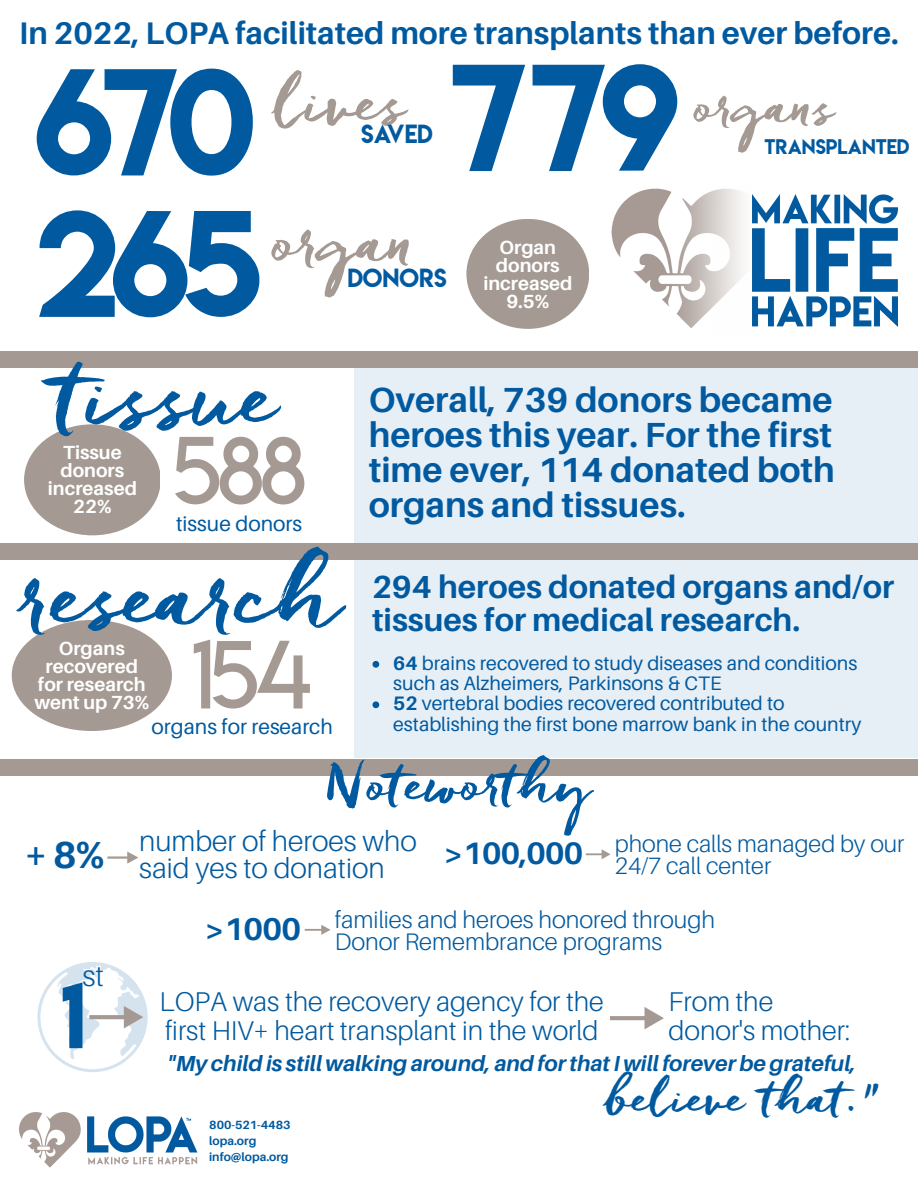
<style>
.page{position:relative;width:918px;height:1188px;background:#fff}
.page>*{position:absolute;margin:0;border:0;box-sizing:border-box;transform-origin:0 0}
.t1{font:134.55px "Lemon Milk";letter-spacing:-.065em;color:#015aa0}
.t2{font:98.55px "Freeland";color:#015aa0}
.t3{font:92.85px "Lemon Milklight";letter-spacing:-.045em;color:#a49a93}
.t4{font:83.25px "Lemon Milk";color:#015aa0}
.t5{font:67.05px "Freeland";color:#a49a93}
.t6{font:57.45px "Freeland";color:#015aa0}
.t7{font:56.25px "Freeland";color:#a49a93}
.t8{font:48.6px "Freeland";color:#015aa0}
.t9{font:700 34.95px/35.1px "Aileron";color:#015aa0;text-align:justify}
.t10{font:700 31.95px/32.7px "Aileron";color:#015aa0}
.t11{font:700 31.5px "Aileron";color:#015aa0}
.t12{font:700 31.2px "Aileron";color:#015aa0}
.t13{font:700 31.05px "Aileron";letter-spacing:-.02em;color:#015aa0}
.t14{font:300 29.1px "Aileron";color:#015aa0}
.t15{font:300 28.5px/26.7px "Aileron";color:#015aa0}
.t16{font:300 27.15px/28.7px "Aileron";color:#015aa0}
.t17{font:300 24px/22.5px "Aileron";color:#015aa0}
.t18{font:300 23.7px/22.2px "Aileron";color:#015aa0}
.t19{font:23.25px "Lemon Milk";color:#015aa0}
.t20{font:italic 700 21.75px "Aileron";color:#015aa0}
.t21{font:21px "Aileron";color:#015aa0}
.t22{font:19.5px/20.2px "Aileron";color:#015aa0}
.t23{font:700 19.05px/18px "Aileron";color:#fff;text-align:center}
.t24{font:18.75px "Lemon Milk";color:#015aa0}
.t25{font:700 11.85px/16px "Aileron";color:#015aa0}
.s1{font-family:"Lemon Milk";font-size:134.55px;color:#015aa0}
.s2{font-weight:700}
</style>
<div class="page">
<div style="left:355px;top:358px;width:563px;height:400px;background:#e7eff6"></div>
<div style="left:0;top:543px;width:918px;height:17px;background:#a49a93"></div>
<div style="left:0;top:351px;width:918px;height:17px;background:#a49a93"></div>
<img style="left:611px;top:198px;width:17px;height:59px">
<img style="left:628px;top:188px;width:149px;height:140px">
<img style="left:753px;top:195px;width:145px;height:131px">
<div style="left:466px;top:219px;width:123px;height:110px;background:#a49a93;border-radius:50%"></div>
<div style="left:24px;top:424px;width:136px;height:111px;background:#a49a93;border-radius:50%"></div>
<div style="left:12px;top:620px;width:160px;height:111px;background:#a49a93;border-radius:50%"></div>
<svg style="left:107px;top:852px;width:31px;height:12px"></svg>
<div style="left:0;top:759px;width:918px;height:16px;background:#a49a93"></div>
<svg style="left:305px;top:925px;width:26px;height:10px"></svg>
<svg style="left:586px;top:849px;width:25px;height:10px"></svg>
<img style="left:19px;top:1112px;width:179px;height:56px">
<svg style="left:372px;top:661px;width:7px;height:7px"></svg>
<svg style="left:372px;top:701px;width:7px;height:7px"></svg>
<svg style="left:37px;top:962px;width:111px;height:110px"></svg>
<svg style="left:610px;top:1007px;width:54px;height:22px"></svg>
<h3 class="t12" style="left:19px;top:13px;width:881px">In 2022, LOPA facilitated more transplants than ever before.</h3>
<h3 class="t5" style="left:33px;top:58px;width:375px"><span class="s1">670</span> lives</h3>
<p class="t19" style="left:361px;top:117px;width:73px">SAVED</p>
<h1 class="t1" style="left:450px;top:22px;width:232px">779</h1>
<h1 class="t1" style="left:36px;top:168px;width:228px">265</h1>
<h3 class="t5" style="left:272px;top:198px;width:144px">organ</h3>
<p class="t19" style="left:347px;top:261px;width:101px">DONORS</p>
<p class="t23" style="left:483px;top:238px;width:91px">Organ donors increased<br>9.5%</p>
<h3 class="t7" style="left:694px;top:69px;width:143px">organs</h3>
<p class="t24" style="left:765px;top:133px;width:147px">TRANSPLANTED</p>
<h2 class="t2" style="left:58px;top:331px;width:222px">tissue</h2>
<h3 class="t3" style="left:173px;top:414px;width:135px">588</h3>
<p class="t21" style="left:176px;top:510px;width:128px">tissue donors</p>
<p class="t23" style="left:48px;top:443px;width:91px">Tissue donors increased<br>22%</p>
<h2 class="t2" style="left:20px;top:531px;width:324px">research</h2>
<p class="t23" style="left:34px;top:639px;width:116px">Organs recovered for research went up 73%</p>
<h3 class="t3" style="left:192px;top:618px;width:122px">154</h3>
<p class="t21" style="left:152px;top:714px;width:183px">organs for research</p>
<h3 class="t9" style="left:369px;top:381px;width:468px">Overall, 739 donors became heroes this year. For the first time ever, 114 donated both organs and tissues.</h3>
<h3 class="t10" style="left:372px;top:570px;width:524px">294 heroes donated organs and/or tissues for medical research.</h3>
<p class="t22" style="left:393px;top:653px;width:470px"><span class="s2">64</span> brains recovered to study diseases and conditions such as Alzheimers, Parkinsons &amp; CTE<br><span class="s2">52</span> vertebral bodies recovered contributed to establishing the first bone marrow bank in the country</p>
<h3 class="t6" style="left:327px;top:746px;width:266px">Noteworthy</h3>
<h3 class="t15" style="left:24px;top:827px;width:394px;text-indent:115px">number of heroes who <sup>+8%</sup> said yes to donation</h3>
<p class="t17" style="left:335px;top:908px;width:382px">families and heroes honored through<br>Donor Remembrance programs</p>
<p class="t18" style="left:615px;top:832px;width:291px">phone calls managed by our<br>24/7 call center</p>
<h3 class="t13" style="left:445px;top:834px;width:140px">&gt;100,000</h3>
<h3 class="t11" style="left:206px;top:910px;width:97px">&gt;1000</h3>
<h3 class="t14" style="left:82px;top:957px;width:23px">st</h3>
<h3 class="t4" style="left:61px;top:956px;width:27px">1</h3>
<h3 class="t16" style="left:160px;top:987px;width:446px">LOPA was the recovery agency for the first HIV+ heart transplant in the world</h3>
<h3 class="t16" style="left:668px;top:987px;width:183px">From the donor's mother:</h3>
<h3 class="t8" style="left:605px;top:1066px;width:277px">believe that."</h3>
<p class="t20" style="left:168px;top:1050px;width:689px">"My child is still walking around, and for that I will forever be grateful,</p>
<p class="t25" style="left:209px;top:1117px;width:83px">800-521-4483 lopa.org info@lopa.org</p>
</div>
